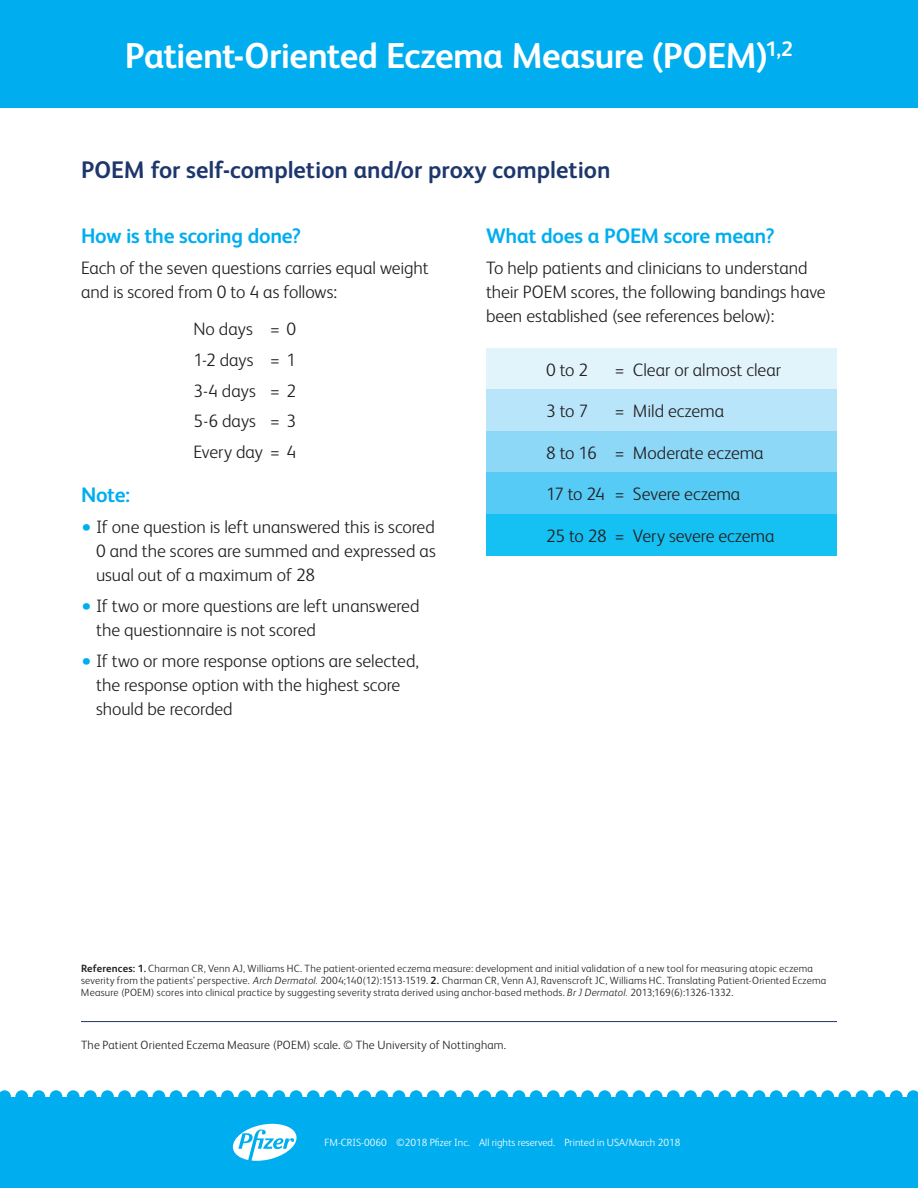
<style>
.page{position:relative;width:918px;height:1188px;background:#fff}
.page>*{position:absolute;margin:0;border:0;box-sizing:border-box;transform-origin:0 0}
.t1{font:700 36px "FS Albert Pro";letter-spacing:-.02em;color:#fff}
.t2{font:700 24px "FS Albert Pro";color:#1d366c}
.t3{font:700 21px "FS Albert Pro";letter-spacing:-.01em;color:#00aeef}
.t4{font:300 18px/24px "FS Albert Pro";letter-spacing:-.005em;color:#231f20}
.t5{font:300 12px "FS Albert Pro";letter-spacing:.015em;color:#231f20}
.t6{font:300 10.5px/12px "FS Albert Pro";letter-spacing:.02em;color:#231f20}
.t7{font:300 10.5px "FS Albert Pro";color:#fff}
.s1{font-weight:400;font-size:21px;color:#00aeef}
.s2{font-weight:700}
.s3{font-style:italic}
</style>
<div class="page">
<div style="left:0;top:0;width:918px;height:108px;background:#00aeef"></div>
<div style="left:0;top:1097px;width:918px;height:91px;background:#00aeef"></div>
<svg style="left:0;top:1090px;width:11px;height:7px"></svg>
<div style="left:15px;top:1090px;width:13px;height:13px;background:#00aeef;border-radius:50%"></div>
<div style="left:32px;top:1090px;width:13px;height:13px;background:#00aeef;border-radius:50%"></div>
<div style="left:50px;top:1090px;width:12px;height:13px;background:#00aeef;border-radius:50%"></div>
<div style="left:67px;top:1090px;width:13px;height:13px;background:#00aeef;border-radius:50%"></div>
<div style="left:84px;top:1090px;width:13px;height:13px;background:#00aeef;border-radius:50%"></div>
<div style="left:101px;top:1090px;width:13px;height:13px;background:#00aeef;border-radius:50%"></div>
<div style="left:118px;top:1090px;width:13px;height:13px;background:#00aeef;border-radius:50%"></div>
<div style="left:135px;top:1090px;width:13px;height:13px;background:#00aeef;border-radius:50%"></div>
<div style="left:153px;top:1090px;width:12px;height:13px;background:#00aeef;border-radius:50%"></div>
<div style="left:170px;top:1090px;width:12px;height:13px;background:#00aeef;border-radius:50%"></div>
<div style="left:187px;top:1090px;width:13px;height:13px;background:#00aeef;border-radius:50%"></div>
<div style="left:204px;top:1090px;width:13px;height:13px;background:#00aeef;border-radius:50%"></div>
<div style="left:221px;top:1090px;width:13px;height:13px;background:#00aeef;border-radius:50%"></div>
<div style="left:238px;top:1090px;width:13px;height:13px;background:#00aeef;border-radius:50%"></div>
<div style="left:255px;top:1090px;width:13px;height:13px;background:#00aeef;border-radius:50%"></div>
<div style="left:273px;top:1090px;width:12px;height:13px;background:#00aeef;border-radius:50%"></div>
<div style="left:290px;top:1090px;width:12px;height:13px;background:#00aeef;border-radius:50%"></div>
<div style="left:307px;top:1090px;width:13px;height:13px;background:#00aeef;border-radius:50%"></div>
<div style="left:324px;top:1090px;width:13px;height:13px;background:#00aeef;border-radius:50%"></div>
<div style="left:341px;top:1090px;width:13px;height:13px;background:#00aeef;border-radius:50%"></div>
<div style="left:358px;top:1090px;width:13px;height:13px;background:#00aeef;border-radius:50%"></div>
<div style="left:375px;top:1090px;width:13px;height:13px;background:#00aeef;border-radius:50%"></div>
<div style="left:393px;top:1090px;width:12px;height:13px;background:#00aeef;border-radius:50%"></div>
<div style="left:410px;top:1090px;width:13px;height:13px;background:#00aeef;border-radius:50%"></div>
<div style="left:427px;top:1090px;width:13px;height:13px;background:#00aeef;border-radius:50%"></div>
<div style="left:444px;top:1090px;width:13px;height:13px;background:#00aeef;border-radius:50%"></div>
<div style="left:461px;top:1090px;width:13px;height:13px;background:#00aeef;border-radius:50%"></div>
<div style="left:478px;top:1090px;width:13px;height:13px;background:#00aeef;border-radius:50%"></div>
<div style="left:495px;top:1090px;width:13px;height:13px;background:#00aeef;border-radius:50%"></div>
<div style="left:513px;top:1090px;width:12px;height:13px;background:#00aeef;border-radius:50%"></div>
<div style="left:530px;top:1090px;width:13px;height:13px;background:#00aeef;border-radius:50%"></div>
<div style="left:547px;top:1090px;width:13px;height:13px;background:#00aeef;border-radius:50%"></div>
<div style="left:564px;top:1090px;width:13px;height:13px;background:#00aeef;border-radius:50%"></div>
<div style="left:581px;top:1090px;width:13px;height:13px;background:#00aeef;border-radius:50%"></div>
<div style="left:598px;top:1090px;width:13px;height:13px;background:#00aeef;border-radius:50%"></div>
<div style="left:616px;top:1090px;width:12px;height:13px;background:#00aeef;border-radius:50%"></div>
<div style="left:633px;top:1090px;width:12px;height:13px;background:#00aeef;border-radius:50%"></div>
<div style="left:650px;top:1090px;width:13px;height:13px;background:#00aeef;border-radius:50%"></div>
<div style="left:667px;top:1090px;width:13px;height:13px;background:#00aeef;border-radius:50%"></div>
<div style="left:684px;top:1090px;width:13px;height:13px;background:#00aeef;border-radius:50%"></div>
<div style="left:701px;top:1090px;width:13px;height:13px;background:#00aeef;border-radius:50%"></div>
<div style="left:718px;top:1090px;width:13px;height:13px;background:#00aeef;border-radius:50%"></div>
<div style="left:736px;top:1090px;width:12px;height:13px;background:#00aeef;border-radius:50%"></div>
<div style="left:753px;top:1090px;width:12px;height:13px;background:#00aeef;border-radius:50%"></div>
<div style="left:770px;top:1090px;width:13px;height:13px;background:#00aeef;border-radius:50%"></div>
<div style="left:787px;top:1090px;width:13px;height:13px;background:#00aeef;border-radius:50%"></div>
<div style="left:804px;top:1090px;width:13px;height:13px;background:#00aeef;border-radius:50%"></div>
<div style="left:821px;top:1090px;width:13px;height:13px;background:#00aeef;border-radius:50%"></div>
<div style="left:838px;top:1090px;width:13px;height:13px;background:#00aeef;border-radius:50%"></div>
<div style="left:856px;top:1090px;width:12px;height:13px;background:#00aeef;border-radius:50%"></div>
<div style="left:873px;top:1090px;width:13px;height:13px;background:#00aeef;border-radius:50%"></div>
<div style="left:890px;top:1090px;width:13px;height:13px;background:#00aeef;border-radius:50%"></div>
<svg style="left:907px;top:1090px;width:11px;height:7px"></svg>
<div style="left:486px;top:348px;width:351px;height:41px;background:#e1f4fc"></div>
<div style="left:486px;top:389px;width:351px;height:42px;background:#b9e5fa"></div>
<div style="left:486px;top:431px;width:351px;height:42px;background:#8dd7f7"></div>
<div style="left:486px;top:473px;width:351px;height:41px;background:#56cbf5"></div>
<div style="left:486px;top:514px;width:351px;height:42px;background:#15c0f2"></div>
<hr style="left:81px;top:1021px;width:756px;height:1px;background:#1d366c">
<svg style="left:233px;top:1124px;width:64px;height:37px"></svg>
<h1 class="t1" style="left:125px;top:30px;width:670px">Patient-Oriented Eczema Measure (POEM)<sup>1,2</sup></h1>
<h2 class="t2" style="left:81px;top:153px;width:531px">POEM for self-completion and/or proxy completion</h2>
<p class="t3" style="left:81px;top:221px;width:222px">How is the scoring done?</p>
<p class="t4" style="left:81px;top:254px;width:349px">Each of the seven questions carries equal weight and is scored from 0 to 4 as follows:</p>
<p class="t4" style="left:194px;top:313px;width:104px;line-height:30.8px;text-align:justify">No days = 0<br>1-2 days = 1<br>3-4 days = 2<br>5-6 days = 3<br>Every day = 4</p>
<p class="t3" style="left:81px;top:481px;width:51px">Note:</p>
<p class="t4" style="left:96px;top:514px;width:341px;text-align:justify;text-indent:-15px"><span class="s1">•</span> If one question is left unanswered this is scored 0 and the scores are summed and expressed as usual out of a maximum of 28</p>
<p class="t4" style="left:96px;top:593px;width:325px;text-indent:-15px"><span class="s1">•</span> If two or more questions are left unanswered the questionnaire is not scored</p>
<p class="t4" style="left:96px;top:647px;width:324px;text-indent:-15px"><span class="s1">•</span> If two or more response options are selected, the response option with the highest score should be recorded</p>
<p class="t3" style="left:486px;top:221px;width:290px">What does a POEM score mean?</p>
<p class="t4" style="left:486px;top:254px;width:341px">To help patients and clinicians to understand their POEM scores, the following bandings have been established (see references below):</p>
<p class="t4" style="left:546px;top:356px;width:44px">0 to 2</p>
<p class="t4" style="left:615px;top:356px;width:167px">= Clear or almost clear</p>
<p class="t4" style="left:546px;top:398px;width:44px">3 to 7</p>
<p class="t4" style="left:615px;top:398px;width:111px">= Mild eczema</p>
<p class="t4" style="left:546px;top:439px;width:219px">8 to 16 = Moderate eczema</p>
<p class="t4" style="left:546px;top:481px;width:196px">17 to 24 = Severe eczema</p>
<p class="t4" style="left:546px;top:523px;width:230px">25 to 28 = Very severe eczema</p>
<p class="t6" style="left:81px;top:961px;width:747px"><span class="s2">References: 1.</span> Charman CR, Venn AJ, Williams HC. The patient-oriented eczema measure: development and initial validation of a new tool for measuring atopic eczema severity from the patients’ perspective. <span class="s3">Arch Dermatol.</span> 2004;140(12):1513-1519. <span class="s2">2.</span> Charman CR, Venn AJ, Ravenscroft JC, Williams HC. Translating Patient-Oriented Eczema<br>Measure (POEM) scores into clinical practice by suggesting severity strata derived using anchor-based methods. <span class="s3">Br J Dermatol.</span> 2013;169(6):1326-1332.</p>
<p class="t5" style="left:81px;top:1037px;width:427px">The Patient Oriented Eczema Measure (POEM) scale. © The University of Nottingham.</p>
<p class="t7" style="left:324px;top:1136px;width:357px">FM-CRIS-0060 ©2018 Pfizer Inc. All rights reserved. Printed in USA/March 2018</p>
</div>
